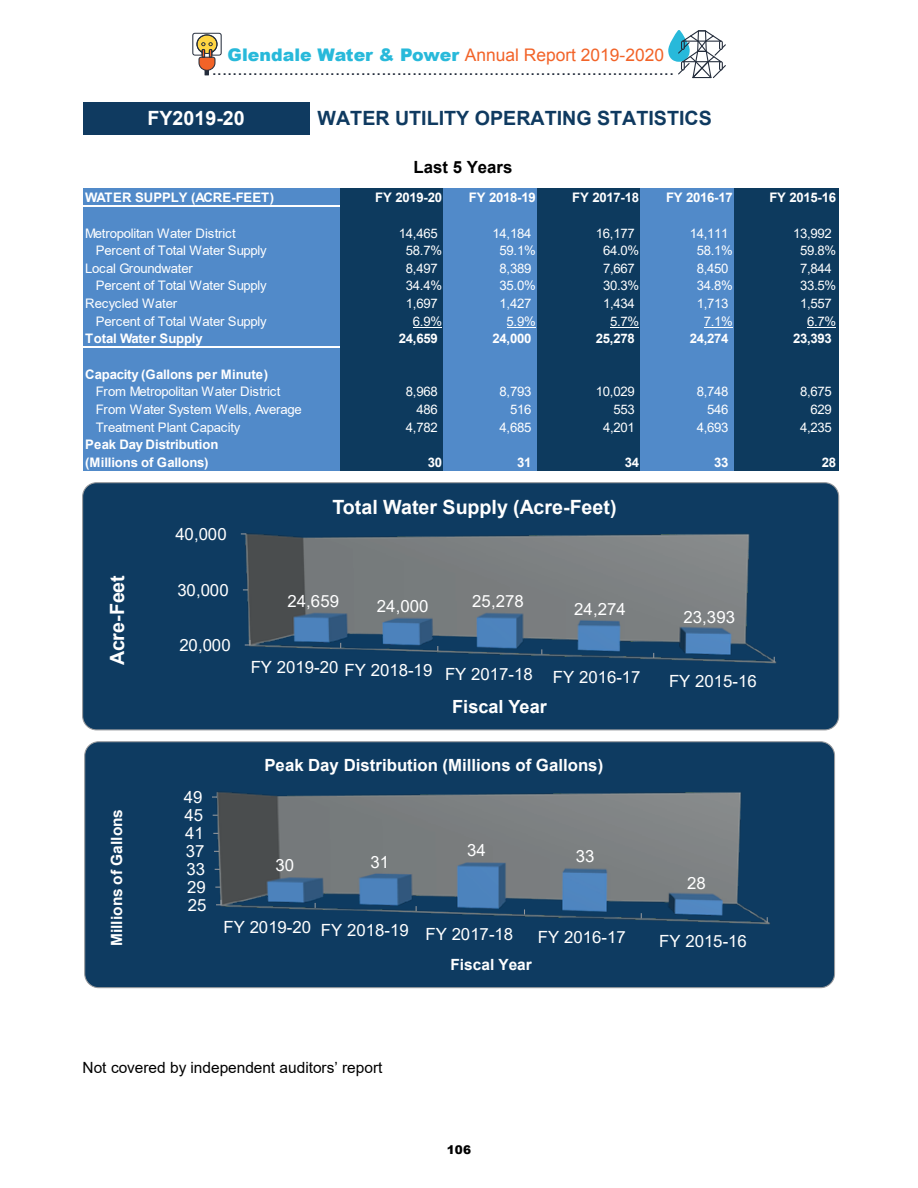
<style>
.page{position:relative;width:918px;height:1188px;background:#fff}
.page>*{position:absolute;margin:0;border:0;box-sizing:border-box;transform-origin:0 0}
.t1{font:700 19.65px "Arial";color:#fff}
.t2{font:700 19.65px "Arial";color:#0f3a60}
.t3{font:700 19.65px "Arial";color:#fff}
.t4{font:18.45px "Arial";color:#232c3b}
.t5{font:700 18.15px "Arial";color:#fff}
.t6{font:17.4px "Arial";color:#f26328}
.t7{font:16.8px "Arial";color:#fff}
.t8{font:700 16.8px "Arial";color:#fff}
.t9{font:700 16.8px "Arial";color:#000}
.t10{font:15.45px "Arial";color:#000}
.t11{font:700 15.45px "Arial";color:#fff}
.t12{font:13.2px/17.5px "Arial";letter-spacing:-.025em;color:#fff;text-align:right}
.t13{font:700 13.2px/17.5px "Arial";letter-spacing:-.01em;color:#fff}
.t14{font:900 12px "Arial";color:#000}
.s1{font-weight:900;color:#28b9da}
</style>
<div class="page">
<div style="left:84px;top:189px;width:257px;height:282px;background:#518ac9"></div>
<hr style="left:83px;top:205px;width:756px;height:2px;background:#fff">
<hr style="left:83px;top:347px;width:756px;height:1px;background:#fff">
<div style="left:340px;top:189px;width:104px;height:282px;background:#0d3a5e"></div>
<div style="left:444px;top:189px;width:94px;height:282px;background:#518ac9"></div>
<div style="left:537px;top:189px;width:105px;height:282px;background:#0d3a5e"></div>
<div style="left:641px;top:189px;width:94px;height:282px;background:#518ac9"></div>
<div style="left:734px;top:189px;width:105px;height:282px;background:#0d3a5e"></div>
<svg style="left:413px;top:327px;width:29px;height:1px"></svg>
<svg style="left:507px;top:327px;width:29px;height:1px"></svg>
<svg style="left:610px;top:327px;width:29px;height:1px"></svg>
<svg style="left:704px;top:327px;width:29px;height:1px"></svg>
<svg style="left:807px;top:327px;width:29px;height:1px"></svg>
<svg style="left:192px;top:33px;width:30px;height:42px"></svg>
<svg style="left:668px;top:30px;width:58px;height:48px"></svg>
<div style="left:83px;top:102px;width:227px;height:33px;background:#0f3a60"></div>
<div style="left:83px;top:483px;width:756px;height:247px;background:#0e3b61;border-radius:14px"></div>
<img style="left:240px;top:533px;width:537px;height:131px">
<svg style="left:245px;top:640px;width:5px;height:6px"></svg>
<div style="left:82px;top:483px;width:757px;height:247px;border:1px solid #989a9d;border-radius:14px"></div>
<div style="left:85px;top:742px;width:750px;height:246px;background:#0e3b61;border-radius:14px"></div>
<img style="left:212px;top:791px;width:558px;height:134px">
<svg style="left:216px;top:900px;width:6px;height:5px"></svg>
<div style="left:84px;top:742px;width:751px;height:246px;border:1px solid #989a9d;border-radius:14px"></div>
<p class="t6" style="left:228px;top:43px;width:438px"><span class="s1">Glendale Water &amp; Power</span> Annual Report 2019-2020</p>
<p class="t4" style="left:212px;top:56px;width:464px">..........................................................................................</p>
<p class="t3" style="left:148px;top:105px;width:99px">FY2019-20</p>
<p class="t2" style="left:318px;top:105px;width:396px">WATER UTILITY OPERATING STATISTICS</p>
<h4 class="t9" style="left:414px;top:156px;width:100px">Last 5 Years</h4>
<p class="t13" style="left:85px;top:189px;width:190px">WATER SUPPLY (ACRE-FEET)</p>
<p class="t12" style="left:85px;top:224px;width:152px">Metropolitan Water District</p>
<p class="t12" style="left:96px;top:242px;width:173px">Percent of Total Water Supply</p>
<p class="t12" style="left:85px;top:259px;width:109px">Local Groundwater</p>
<p class="t12" style="left:96px;top:277px;width:173px">Percent of Total Water Supply</p>
<p class="t12" style="left:85px;top:294px;width:93px">Recycled Water</p>
<p class="t12" style="left:96px;top:312px;width:173px">Percent of Total Water Supply</p>
<p class="t13" style="left:85px;top:330px;width:119px">Total Water Supply</p>
<p class="t13" style="left:85px;top:366px;width:184px">Capacity (Gallons per Minute)</p>
<p class="t12" style="left:96px;top:383px;width:207px;text-align:left">From Metropolitan Water District<br>From Water System Wells, Average<br>Treatment Plant Capacity</p>
<p class="t13" style="left:85px;top:436px;width:135px">Peak Day Distribution (Millions of Gallons)</p>
<p class="t13" style="left:375px;top:189px;width:68px">FY 2019-20</p>
<p class="t12" style="left:399px;top:224px;width:40px">14,465</p>
<p class="t12" style="left:406px;top:242px;width:38px">58.7%</p>
<p class="t12" style="left:406px;top:259px;width:33px">8,497</p>
<p class="t12" style="left:406px;top:277px;width:38px">34.4%</p>
<p class="t12" style="left:406px;top:294px;width:33px">1,697</p>
<p class="t12" style="left:413px;top:312px;width:31px">6.9%</p>
<p class="t13" style="left:399px;top:330px;width:40px">24,659</p>
<p class="t13" style="left:469px;top:189px;width:68px">FY 2018-19</p>
<p class="t12" style="left:493px;top:224px;width:40px">14,184</p>
<p class="t12" style="left:500px;top:242px;width:38px">59.1%</p>
<p class="t12" style="left:500px;top:259px;width:33px">8,389</p>
<p class="t12" style="left:500px;top:277px;width:38px">35.0%</p>
<p class="t12" style="left:500px;top:294px;width:33px">1,427</p>
<p class="t12" style="left:507px;top:312px;width:31px">5.9%</p>
<p class="t13" style="left:493px;top:330px;width:40px">24,000</p>
<p class="t13" style="left:572px;top:189px;width:68px">FY 2017-18</p>
<p class="t12" style="left:596px;top:224px;width:40px">16,177</p>
<p class="t12" style="left:603px;top:242px;width:38px">64.0%</p>
<p class="t12" style="left:603px;top:259px;width:33px">7,667</p>
<p class="t12" style="left:603px;top:277px;width:38px">30.3%</p>
<p class="t12" style="left:603px;top:294px;width:33px">1,434</p>
<p class="t12" style="left:610px;top:312px;width:31px">5.7%</p>
<p class="t13" style="left:596px;top:330px;width:40px">25,278</p>
<p class="t13" style="left:666px;top:189px;width:68px">FY 2016-17</p>
<p class="t12" style="left:690px;top:224px;width:40px">14,111</p>
<p class="t12" style="left:697px;top:242px;width:38px">58.1%</p>
<p class="t12" style="left:697px;top:259px;width:33px">8,450</p>
<p class="t12" style="left:697px;top:277px;width:38px">34.8%</p>
<p class="t12" style="left:697px;top:294px;width:33px">1,713</p>
<p class="t12" style="left:704px;top:312px;width:31px">7.1%</p>
<p class="t13" style="left:690px;top:330px;width:40px">24,274</p>
<p class="t12" style="left:406px;top:383px;width:33px">8,968<br>486<br>4,782</p>
<p class="t13" style="left:428px;top:454px;width:16px">30</p>
<p class="t12" style="left:500px;top:383px;width:33px">8,793<br>516<br>4,685</p>
<p class="t13" style="left:517px;top:454px;width:16px">31</p>
<p class="t12" style="left:596px;top:383px;width:40px">10,029<br>553<br>4,201</p>
<p class="t13" style="left:625px;top:454px;width:16px">34</p>
<p class="t12" style="left:697px;top:383px;width:33px">8,748<br>546<br>4,693</p>
<p class="t13" style="left:714px;top:454px;width:16px">33</p>
<p class="t1" style="left:104px;top:665px;width:92px;rotate:-90deg">Acre-Feet</p>
<p class="t7" style="left:175px;top:522px;width:53px">40,000</p>
<p class="t7" style="left:177px;top:578px;width:53px">30,000</p>
<p class="t7" style="left:179px;top:634px;width:53px">20,000</p>
<p class="t1" style="left:333px;top:494px;width:286px">Total Water Supply (Acre-Feet)</p>
<p class="t7" style="left:288px;top:590px;width:53px">24,659</p>
<p class="t7" style="left:377px;top:595px;width:53px">24,000</p>
<p class="t7" style="left:472px;top:590px;width:53px">25,278</p>
<p class="t7" style="left:574px;top:598px;width:53px">24,274</p>
<p class="t7" style="left:251px;top:661px;width:392px">FY 2019-20 FY 2018-19 FY 2017-18 FY 2016-17</p>
<p class="t5" style="left:452px;top:695px;width:96px">Fiscal Year</p>
<p class="t7" style="left:683px;top:605px;width:53px">23,393</p>
<p class="t7" style="left:669px;top:669px;width:89px">FY 2015-16</p>
<p class="t13" style="left:769px;top:189px;width:68px">FY 2015-16</p>
<p class="t12" style="left:793px;top:224px;width:40px">13,992</p>
<p class="t12" style="left:800px;top:242px;width:38px">59.8%</p>
<p class="t12" style="left:800px;top:259px;width:33px">7,844</p>
<p class="t12" style="left:800px;top:277px;width:38px">33.5%</p>
<p class="t12" style="left:800px;top:294px;width:33px">1,557</p>
<p class="t12" style="left:807px;top:312px;width:31px">6.7%</p>
<p class="t13" style="left:793px;top:330px;width:40px">23,393</p>
<p class="t12" style="left:800px;top:383px;width:33px">8,675<br>629<br>4,235</p>
<p class="t13" style="left:822px;top:454px;width:16px">28</p>
<p class="t11" style="left:107px;top:946px;width:139px;rotate:-90deg">Millions of Gallons</p>
<p class="t7" style="left:184px;top:786px;width:20px">49</p>
<p class="t7" style="left:185px;top:804px;width:20px">45</p>
<p class="t7" style="left:185px;top:822px;width:20px">41</p>
<p class="t7" style="left:186px;top:840px;width:20px">37</p>
<p class="t7" style="left:187px;top:858px;width:20px">33</p>
<p class="t7" style="left:187px;top:876px;width:20px">29</p>
<p class="t7" style="left:188px;top:893px;width:20px">25</p>
<p class="t8" style="left:264px;top:754px;width:340px">Peak Day Distribution (Millions of Gallons)</p>
<p class="t7" style="left:275px;top:854px;width:20px">30</p>
<p class="t7" style="left:370px;top:850px;width:20px">31</p>
<p class="t7" style="left:467px;top:839px;width:20px">34</p>
<p class="t7" style="left:576px;top:845px;width:20px">33</p>
<p class="t7" style="left:687px;top:871px;width:20px">28</p>
<p class="t7" style="left:223px;top:919px;width:291px">FY 2019-20 FY 2018-19 FY 2017-18</p>
<p class="t7" style="left:538px;top:926px;width:89px">FY 2016-17</p>
<p class="t7" style="left:659px;top:930px;width:89px">FY 2015-16</p>
<p class="t11" style="left:451px;top:954px;width:83px">Fiscal Year</p>
<p class="t10" style="left:83px;top:1057px;width:301px">Not covered by independent auditors’ report</p>
<p class="t14" style="left:447px;top:1141px;width:26px">106</p>
</div>
